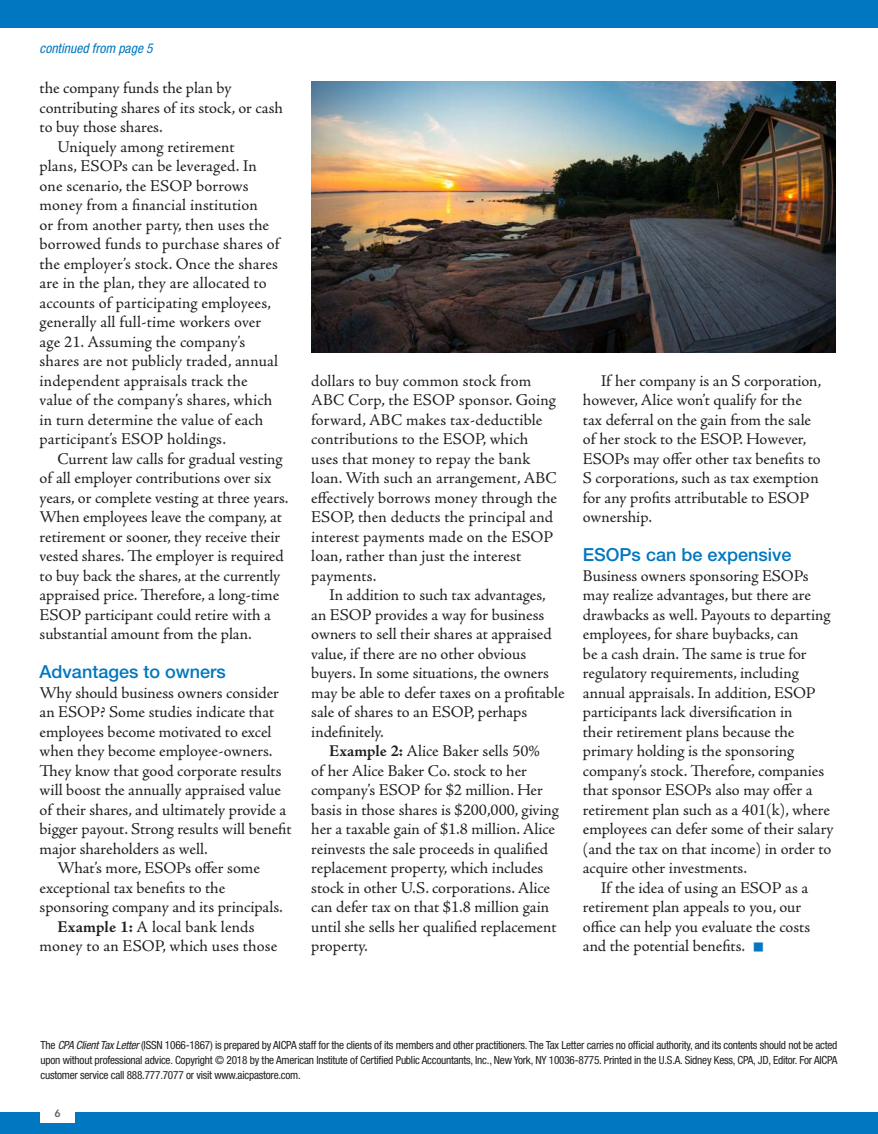
<style>
.page{position:relative;width:878px;height:1134px;background:#fff}
.page>*{position:absolute;margin:0;border:0;box-sizing:border-box;transform-origin:0 0}
.t1{font:500 18px "Helvetica Neue";color:#0077c0}
.t2{font:16.5px/19.5px "Adobe Jenson Pro";color:#231f20}
.t3{font:italic condensed 13.5px "Helvetica Neue";color:#0077c0}
.t4{font:condensed 11.25px/15px "Helvetica Neue";letter-spacing:-.02em;color:#231f20;text-align:justify}
.t5{font:800 10.5px "Avenir";color:#636366}
.s1{font-weight:700}
.s2{font-style:italic}
</style>
<div class="page">
<div style="left:0;top:0;width:878px;height:28px;background:#0077c0"></div>
<div style="left:0;top:1112px;width:878px;height:22px;background:#0077c0"></div>
<div style="left:40px;top:1104px;width:35px;height:19px;background:#fff"></div>
<img style="left:311px;top:82px;width:524px;height:271px">
<p class="t3" style="left:40px;top:41px;width:115px">continued from page 5</p>
<p class="t2" style="left:40px;top:78px;width:194px">the company funds the plan by</p>
<p class="t2" style="left:40px;top:98px;width:245px">contributing shares of its stock, or cash</p>
<p class="t2" style="left:40px;top:117px;width:125px">to buy those shares.</p>
<p class="t2" style="left:58px;top:137px;width:179px">Uniquely among retirement</p>
<p class="t2" style="left:40px;top:156px;width:219px">plans, ESOPs can be leveraged. In</p>
<p class="t2" style="left:40px;top:176px;width:210px">one scenario, the ESOP borrows</p>
<p class="t2" style="left:40px;top:195px;width:220px">money from a financial institution</p>
<p class="t2" style="left:40px;top:215px;width:231px">or from another party, then uses the</p>
<p class="t2" style="left:40px;top:234px;width:241px">borrowed funds to purchase shares of</p>
<p class="t2" style="left:40px;top:254px;width:240px">the employer’s stock. Once the shares</p>
<p class="t2" style="left:40px;top:273px;width:228px">are in the plan, they are allocated to</p>
<p class="t2" style="left:40px;top:293px;width:233px">accounts of participating employees,</p>
<p class="t2" style="left:40px;top:312px;width:223px">generally all full-time workers over</p>
<p class="t2" style="left:40px;top:332px;width:207px">age 21. Assuming the company’s</p>
<p class="t2" style="left:40px;top:351px;width:240px">shares are not publicly traded, annual</p>
<p class="t2" style="left:40px;top:371px;width:209px">independent appraisals track the</p>
<p class="t2" style="left:40px;top:390px;width:234px">value of the company’s shares, which</p>
<p class="t2" style="left:40px;top:410px;width:225px">in turn determine the value of each</p>
<p class="t2" style="left:40px;top:429px;width:188px">participant’s ESOP holdings.</p>
<p class="t2" style="left:58px;top:449px;width:226px">Current law calls for gradual vesting</p>
<p class="t2" style="left:40px;top:468px;width:233px">of all employer contributions over six</p>
<p class="t2" style="left:40px;top:488px;width:250px">years, or complete vesting at three years.</p>
<p class="t2" style="left:40px;top:507px;width:244px">When employees leave the company, at</p>
<p class="t2" style="left:40px;top:527px;width:242px">retirement or sooner, they receive their</p>
<p class="t2" style="left:40px;top:546px;width:246px">vested shares. The employer is required</p>
<p class="t2" style="left:40px;top:566px;width:242px">to buy back the shares, at the currently</p>
<p class="t2" style="left:40px;top:585px;width:241px">appraised price. Therefore, a long-time</p>
<p class="t2" style="left:40px;top:605px;width:233px">ESOP participant could retire with a</p>
<p class="t2" style="left:40px;top:624px;width:213px">substantial amount from the plan.</p>
<p class="t1" style="left:40px;top:661px;width:188px">Advantages to owners</p>
<p class="t2" style="left:40px;top:683px;width:241px">Why should business owners consider</p>
<p class="t2" style="left:40px;top:702px;width:236px">an ESOP? Some studies indicate that</p>
<p class="t2" style="left:40px;top:722px;width:233px">employees become motivated to excel</p>
<p class="t2" style="left:40px;top:741px;width:234px">when they become employee-owners.</p>
<p class="t2" style="left:40px;top:761px;width:243px">They know that good corporate results</p>
<p class="t2" style="left:40px;top:780px;width:243px">will boost the annually appraised value</p>
<p class="t2" style="left:40px;top:800px;width:248px">of their shares, and ultimately provide a</p>
<p class="t2" style="left:40px;top:819px;width:253px">bigger payout. Strong results will benefit</p>
<p class="t2" style="left:40px;top:839px;width:170px">major shareholders as well.</p>
<p class="t2" style="left:58px;top:858px;width:204px">What’s more, ESOPs offer some</p>
<p class="t2" style="left:40px;top:878px;width:187px">exceptional tax benefits to the</p>
<p class="t2" style="left:40px;top:897px;width:245px">sponsoring company and its principals.</p>
<p class="t2" style="left:58px;top:917px;width:198px"><span class="s1">Example 1:</span> A local bank lends</p>
<p class="t2" style="left:40px;top:936px;width:239px">money to an ESOP, which uses those</p>
<p class="t2" style="left:311px;top:371px;width:247px">dollars to buy common stock from<br>ABC Corp, the ESOP sponsor. Going forward, ABC makes tax-deductible contributions to the ESOP, which uses that money to repay the bank loan. With such an arrangement, ABC effectively borrows money through the<br>ESOP, then deducts the principal and interest payments made on the ESOP loan, rather than just the interest payments.</p>
<p class="t2" style="left:311px;top:585px;width:255px;text-indent:18px">In addition to such tax advantages, an ESOP provides a way for business owners to sell their shares at appraised value, if there are no other obvious buyers. In some situations, the owners may be able to defer taxes on a profitable sale of shares to an ESOP, perhaps indefinitely.</p>
<p class="t2" style="left:311px;top:741px;width:249px;text-indent:18px"><span class="s1">Example 2:</span> Alice Baker sells 50%<br>of her Alice Baker Co. stock to her company’s ESOP for $2 million. Her basis in those shares is $200,000, giving her a taxable gain of $1.8 million. Alice reinvests the sale proceeds in qualified replacement property, which includes stock in other U.S. corporations. Alice can defer tax on that $1.8 million gain until she sells her qualified replacement property.</p>
<p class="t2" style="left:583px;top:371px;width:240px;text-indent:18px">If her company is an S corporation, however, Alice won’t qualify for the tax deferral on the gain from the sale of her stock to the ESOP. However,<br>ESOPs may offer other tax benefits to<br>S corporations, such as tax exemption for any profits attributable to ESOP ownership.</p>
<p class="t1" style="left:583px;top:544px;width:210px">ESOPs can be expensive</p>
<p class="t2" style="left:583px;top:566px;width:227px">Business owners sponsoring ESOPs</p>
<p class="t2" style="left:583px;top:585px;width:229px">may realize advantages, but there are</p>
<p class="t2" style="left:583px;top:605px;width:249px">drawbacks as well. Payouts to departing</p>
<p class="t2" style="left:583px;top:624px;width:217px">employees, for share buybacks, can</p>
<p class="t2" style="left:583px;top:644px;width:225px">be a cash drain. The same is true for</p>
<p class="t2" style="left:583px;top:663px;width:217px">regulatory requirements, including</p>
<p class="t2" style="left:583px;top:683px;width:234px">annual appraisals. In addition, ESOP</p>
<p class="t2" style="left:583px;top:702px;width:211px">participants lack diversification in</p>
<p class="t2" style="left:583px;top:722px;width:213px">their retirement plans because the</p>
<p class="t2" style="left:583px;top:741px;width:213px">primary holding is the sponsoring</p>
<p class="t2" style="left:583px;top:761px;width:243px">company’s stock. Therefore, companies</p>
<p class="t2" style="left:583px;top:780px;width:231px">that sponsor ESOPs also may offer a</p>
<p class="t2" style="left:583px;top:800px;width:248px">retirement plan such as a 401(k), where</p>
<p class="t2" style="left:583px;top:819px;width:252px">employees can defer some of their salary</p>
<p class="t2" style="left:583px;top:839px;width:250px">(and the tax on that income) in order to</p>
<p class="t2" style="left:583px;top:858px;width:166px">acquire other investments.</p>
<p class="t2" style="left:601px;top:878px;width:209px">If the idea of using an ESOP as a</p>
<p class="t2" style="left:583px;top:897px;width:220px">retirement plan appeals to you, our</p>
<p class="t2" style="left:583px;top:917px;width:229px">office can help you evaluate the costs</p>
<p class="t2" style="left:583px;top:936px;width:164px">and the potential benefits.</p>
<p class="t4" style="left:40px;top:1037px;width:798px">The <span class="s2">CPA Client Tax Letter</span> (ISSN 1066-1867) is prepared by AICPA staff for the clients of its members and other practitioners. The Tax Letter carries no official authority, and its contents should not be acted upon without professional advice. Copyright © 2018 by the American Institute of Certified Public Accountants, Inc., New York, NY 10036-8775. Printed in the U.S.A. Sidney Kess, CPA, JD, Editor. For AICPA customer service call 888.777.7077 or visit www.aicpastore.com.</p>
<p class="t5" style="left:55px;top:1107px;width:8px">6</p>
</div>
